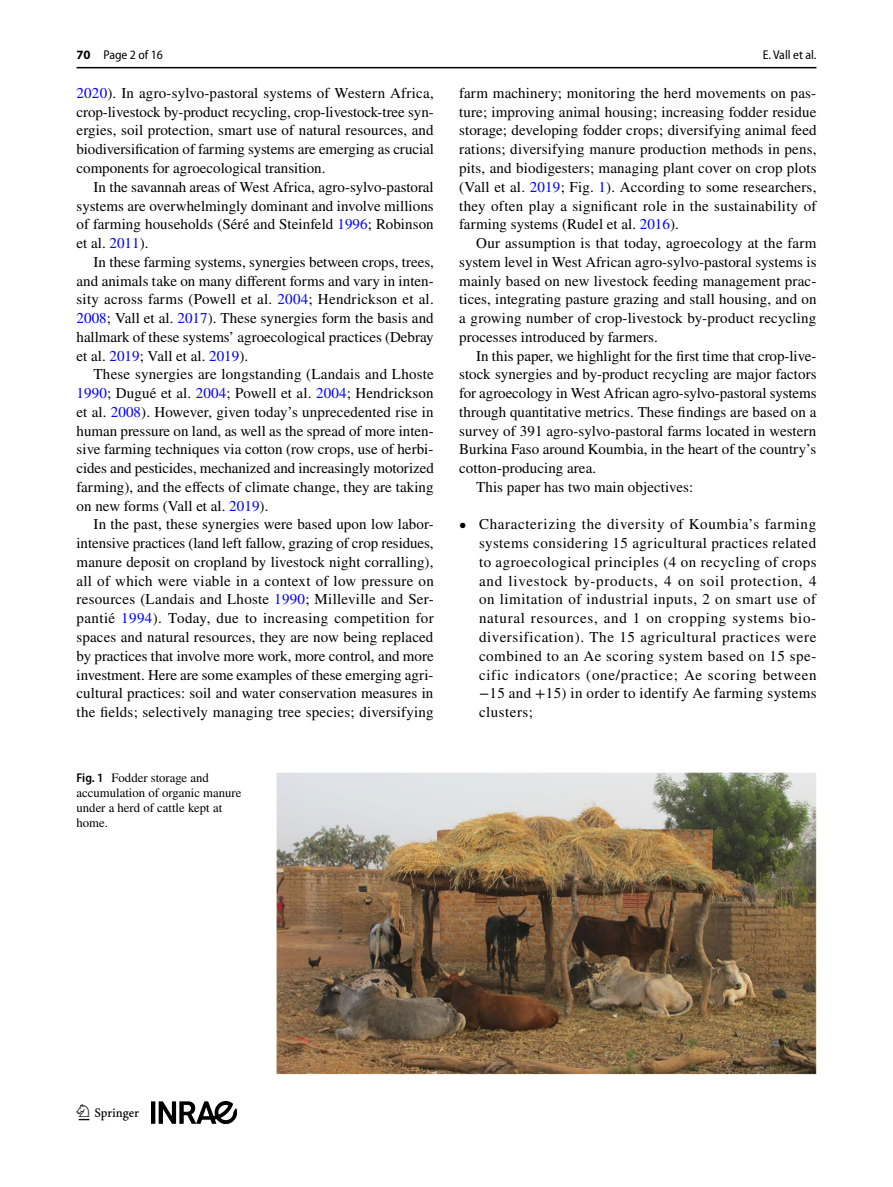
<style>
.page{position:relative;width:893px;height:1187px;background:#fff}
.page>*{position:absolute;margin:0;border:0;box-sizing:border-box;transform-origin:0 0}
.t1{font:22.5px "Springnew Regular 2";color:#000}
.t2{font:15px/18.8px "STIX";letter-spacing:.005em;color:#000;text-align:justify}
.t3{font:12.75px/15px "STIX";color:#000}
.t4{font:semi-condensed 12.75px "Myriad Pro";color:#000}
.s1{font-weight:700;font-stretch:normal}
.s2{color:#00f}
.s3{font-family:"Myriad Pro";font-weight:600;font-stretch:semi-condensed}
.s4{font-size:14.1px}
</style>
<div class="page">
<hr style="left:77px;top:67px;width:739px;height:1px;background:#000">
<img style="left:151px;top:1101px;width:85px;height:22px">
<img style="left:276px;top:772px;width:540px;height:301px">
<p class="t4" style="left:77px;top:48px;width:88px"><span class="s1">70</span> Page 2 of 16</p>
<p class="t2" style="left:77px;top:84px;width:359px"><span class="s2">2020</span>). In agro-sylvo-pastoral systems of Western Africa, crop-livestock by-product recycling, crop-livestock-tree syn&shy;ergies, soil protection, smart use of natural resources, and biodiversification of farming systems are emerging as crucial components for agroecological transition.</p>
<p class="t2" style="left:77px;top:178px;width:359px;text-indent:17px">In the savannah areas of West Africa, agro-sylvo-pastoral systems are overwhelmingly dominant and involve millions of farming households (Séré and Steinfeld <span class="s2">1996</span>; Robinson et al. <span class="s2">2011</span>).</p>
<p class="t2" style="left:77px;top:253px;width:359px;text-indent:17px">In these farming systems, synergies between crops, trees, and animals take on many different forms and vary in inten&shy;sity across farms (Powell et al. <span class="s2">2004</span>; Hendrickson et al.<br><span class="s2">2008</span>; Vall et al. <span class="s2">2017</span>). These synergies form the basis and hallmark of these systems’ agroecological practices (Debray et al. <span class="s2">2019</span>; Vall et al. <span class="s2">2019</span>).</p>
<p class="t2" style="left:77px;top:366px;width:359px;text-indent:17px">These synergies are longstanding (Landais and Lhoste <span class="s2">1990</span>; Dugué et al. <span class="s2">2004</span>; Powell et al. <span class="s2">2004</span>; Hendrickson et al. <span class="s2">2008</span>). However, given today’s unprecedented rise in human pressure on land, as well as the spread of more inten&shy;sive farming techniques via cotton (row crops, use of herbi&shy;cides and pesticides, mechanized and increasingly motorized farming), and the effects of climate change, they are taking on new forms (Vall et al. <span class="s2">2019</span>).</p>
<p class="t2" style="left:77px;top:516px;width:359px;text-indent:17px">In the past, these synergies were based upon low labor&shy;intensive practices (land left fallow, grazing of crop residues, manure deposit on cropland by livestock night corralling), all of which were viable in a context of low pressure on resources (Landais and Lhoste <span class="s2">1990</span>; Milleville and Ser&shy;pantié <span class="s2">1994</span>). Today, due to increasing competition for spaces and natural resources, they are now being replaced by practices that involve more work, more control, and more investment. Here are some examples of these emerging agri&shy;cultural practices: soil and water conservation measures in the fields; selectively managing tree species; diversifying</p>
<p class="t3" style="left:77px;top:771px;width:166px"><span class="s3">Fig. 1</span> Fodder storage and accumulation of organic manure under a herd of cattle kept at home.</p>
<p class="t4" style="left:763px;top:48px;width:55px">E. Vall et al.</p>
<p class="t2" style="left:459px;top:84px;width:359px">farm machinery; monitoring the herd movements on pas&shy;ture; improving animal housing; increasing fodder residue storage; developing fodder crops; diversifying animal feed rations; diversifying manure production methods in pens, pits, and biodigesters; managing plant cover on crop plots (Vall et al. <span class="s2">2019</span>; Fig. <span class="s2">1</span>). According to some researchers, they often play a significant role in the sustainability of farming systems (Rudel et al. <span class="s2">2016</span>).</p>
<p class="t2" style="left:459px;top:234px;width:359px;text-indent:17px">Our assumption is that today, agroecology at the farm system level in West African agro-sylvo-pastoral systems is mainly based on new livestock feeding management prac&shy;tices, integrating pasture grazing and stall housing, and on a growing number of crop-livestock by-product recycling processes introduced by farmers.</p>
<p class="t2" style="left:476px;top:347px;width:342px">In this paper, we highlight for the first time that crop-live-</p>
<p class="t2" style="left:459px;top:366px;width:359px">stock synergies and by-product recycling are major factors</p>
<p class="t2" style="left:459px;top:384px;width:359px">for agroecology in West African agro-sylvo-pastoral systems</p>
<p class="t2" style="left:459px;top:403px;width:359px">through quantitative metrics. These findings are based on a</p>
<p class="t2" style="left:459px;top:422px;width:359px">survey of 391 agro-sylvo-pastoral farms located in western</p>
<p class="t2" style="left:459px;top:441px;width:359px">Burkina Faso around Koumbia, in the heart of the country’s</p>
<p class="t2" style="left:459px;top:459px;width:138px">cotton-producing area.</p>
<p class="t2" style="left:476px;top:478px;width:219px">This paper has two main objectives:</p>
<p class="t2" style="left:479px;top:516px;width:339px;text-indent:-20px"><span class="s4">•</span> Characterizing the diversity of Koumbia’s farming systems considering 15 agricultural practices related to agroecological principles (4 on recycling of crops and livestock by-products, 4 on soil protection, 4 on limitation of industrial inputs, 2 on smart use of natural resources, and 1 on cropping systems bio&shy;diversification). The 15 agricultural practices were combined to an Ae scoring system based on 15 spe&shy;cific indicators (one/practice; Ae scoring between −15 and +15) in order to identify Ae farming systems clusters;</p>
<h1 class="t1" style="left:79px;top:1104px;width:62px">1 3</h1>
</div>
